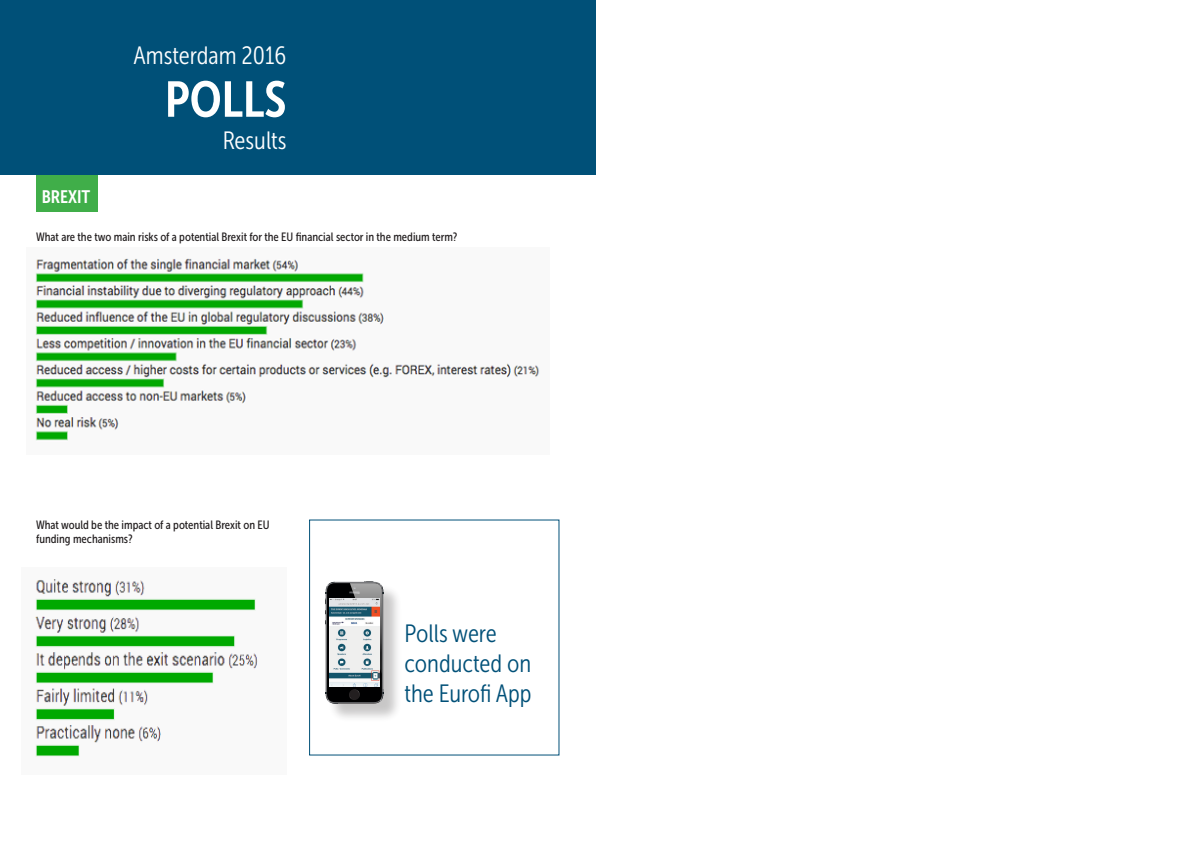
<style>
.page{position:relative;width:1191px;height:842px;background:#fff}
.page>*{position:absolute;margin:0;border:0;box-sizing:border-box;transform-origin:0 0}
.t1{font:50px "Museo Sans Cond 700";color:#fff}
.t2{font:25px/30px "Museo Sans Cond 300";color:#005078}
.t3{font:25px "Museo Sans Cond 300";color:#fff}
.t4{font:18px "Museo Sans Cond 700";color:#fff}
.t5{font:12px/14.4px "Museo Sans Cond 500";color:#231f20}
</style>
<div class="page">
<div style="left:36px;top:174px;width:62px;height:37px;background:#40ae49"></div>
<div style="left:0;top:0;width:595px;height:174px;background:#005078"></div>
<img style="left:35px;top:579px;width:223px;height:178px">
<img style="left:35px;top:258px;width:505px;height:183px">
<div style="left:327px;top:584px;width:75px;height:139px;background:#231f20;opacity:.25"></div>
<img style="left:361px;top:584px;width:26px;height:124px">
<svg style="left:325px;top:581px;width:58px;height:122px;background:#4c4c4d"></svg>
<img style="left:329px;top:599px;width:50px;height:87px">
<p class="t4" style="left:42px;top:187px;width:50px">BREXIT</p>
<p class="t3" style="left:133px;top:42px;width:154px">Amsterdam 2016</p>
<p class="t1" style="left:165px;top:72px;width:123px">POLLS</p>
<p class="t3" style="left:223px;top:127px;width:65px">Results</p>
<p class="t5" style="left:36px;top:230px;width:423px">What are the two main risks of a potential Brexit for the EU financial sector in the medium term?</p>
<p class="t5" style="left:36px;top:517px;width:235px">What would be the impact of a potential Brexit on EU funding mechanisms?</p>
<p class="t2" style="left:404px;top:618px;width:128px">Polls were conducted on</p>
<p class="t2" style="left:404px;top:678px;width:129px">the Eurofi App</p>
</div>
